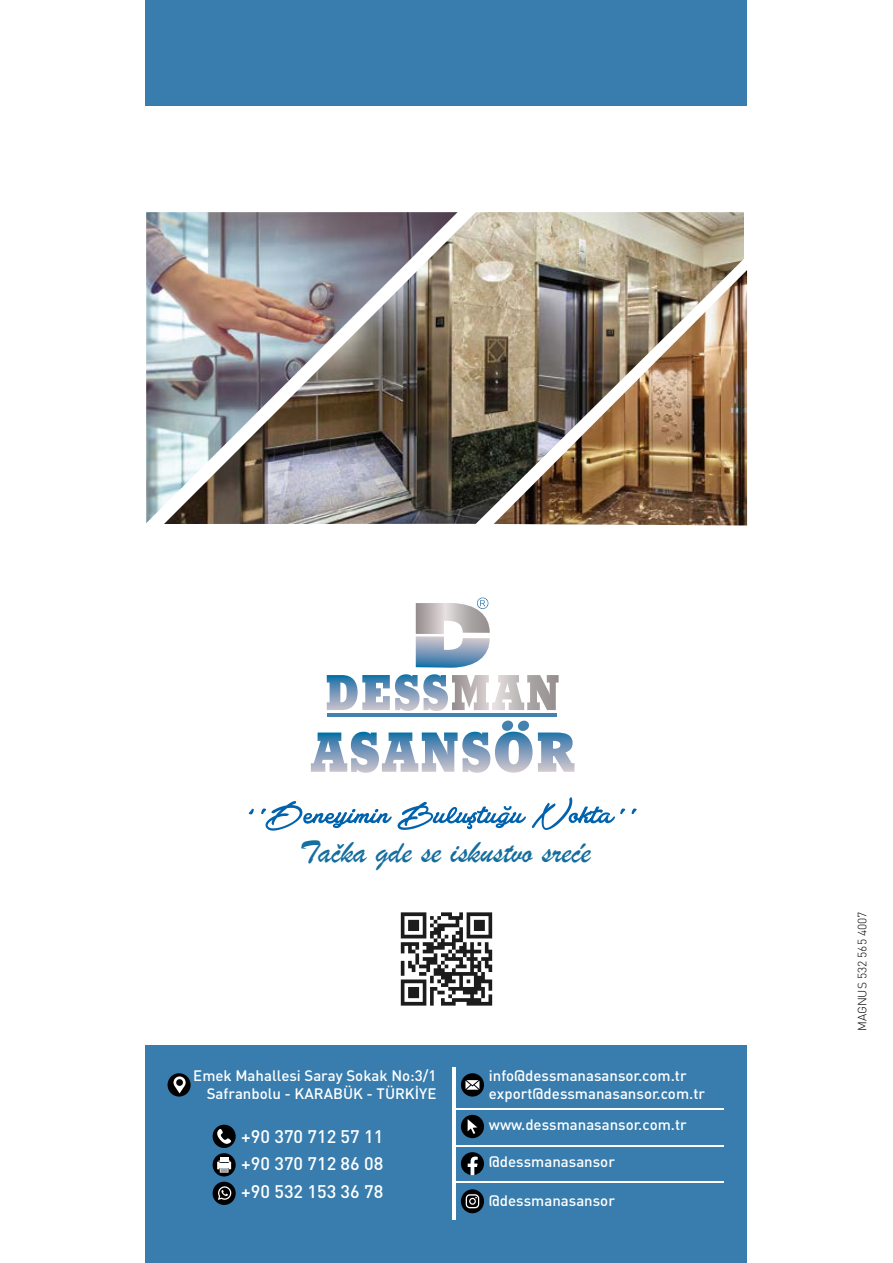
<style>
.page{position:relative;width:893px;height:1263px;background:#fff}
.page>*{position:absolute;margin:0;border:0;box-sizing:border-box;transform-origin:0 0}
.t1{font:33px "Brush Script";color:#166e9f}
.t2{font:18px/27.6px "DIN Medium Tr";color:#fff;text-align:justify}
.t3{font:15px/18px "DIN Medium Tr";color:#fff;text-align:right}
.t4{font:12px "DINT Light Tr";color:#000}
</style>
<div class="page">
<img style="left:164px;top:212px;width:580px;height:312px">
<img style="left:494px;top:270px;width:253px;height:255px">
<img style="left:146px;top:212px;width:312px;height:311px">
<svg style="left:327px;top:674px;width:232px;height:37px"></svg>
<svg style="left:311px;top:732px;width:263px;height:41px"></svg>
<hr style="left:327px;top:714px;width:229px;height:3px;background:#4381ae">
<div style="left:502px;top:720px;width:11px;height:11px;background:#4381ae;border-radius:50%"></div>
<div style="left:518px;top:721px;width:11px;height:10px;background:#4381ae;border-radius:50%"></div>
<svg style="left:416px;top:597px;width:74px;height:71px"></svg>
<svg style="left:249px;top:797px;width:388px;height:34px"></svg>
<div style="left:146px;top:0;width:601px;height:105px;background:#387dad"></div>
<div style="left:146px;top:1045px;width:601px;height:218px;background:#387dad"></div>
<div style="left:168px;top:1073px;width:23px;height:23px;background:#000;border-radius:50%"></div>
<svg style="left:173px;top:1076px;width:13px;height:17px"></svg>
<div style="left:461px;top:1115px;width:23px;height:23px;background:#000;border-radius:50%"></div>
<svg style="left:468px;top:1119px;width:9px;height:15px"></svg>
<hr style="left:453px;top:1067px;width:3px;height:153px;background:#fff">
<hr style="left:453px;top:1181px;width:271px;height:2px;background:#fff">
<hr style="left:453px;top:1108px;width:271px;height:2px;background:#fff">
<hr style="left:453px;top:1145px;width:271px;height:1px;background:#fff">
<svg style="left:461px;top:1152px;width:23px;height:23px"></svg>
<div style="left:213px;top:1182px;width:23px;height:23px;background:#000;border-radius:50%"></div>
<svg style="left:218px;top:1186px;width:13px;height:14px"></svg>
<svg style="left:461px;top:1189px;width:23px;height:24px"></svg>
<svg style="left:466px;top:1194px;width:13px;height:14px"></svg>
<div style="left:213px;top:1125px;width:23px;height:23px;background:#000;border-radius:50%"></div>
<svg style="left:217px;top:1129px;width:14px;height:15px"></svg>
<div style="left:461px;top:1073px;width:23px;height:23px;background:#000;border-radius:50%"></div>
<svg style="left:465px;top:1080px;width:14px;height:10px"></svg>
<svg style="left:213px;top:1153px;width:23px;height:23px"></svg>
<svg style="left:217px;top:1157px;width:14px;height:15px"></svg>
<svg style="left:400px;top:912px;width:93px;height:94px"></svg>
<svg style="left:401px;top:912px;width:91px;height:93px"></svg>
<h1 class="t1" style="left:300px;top:830px;width:293px">Tačka gde se iskustvo sreće</h1>
<p class="t3" style="left:193px;top:1066px;width:245px">Emek Mahallesi Saray Sokak No:3/1<br>Safranbolu - KARABÜK - TÜRKİYE</p>
<p class="t3" style="left:489px;top:1066px;width:218px;text-align:left">info@dessmanasansor.com.tr export@dessmanasansor.com.tr</p>
<p class="t3" style="left:489px;top:1115px;width:199px">www.dessmanasansor.com.tr</p>
<p class="t3" style="left:489px;top:1152px;width:128px">@dessmanasansor</p>
<p class="t3" style="left:489px;top:1190px;width:128px">@dessmanasansor</p>
<p class="t2" style="left:241px;top:1122px;width:144px">+90 370 712 57 11 +90 370 712 86 08 +90 532 153 36 78</p>
<p class="t4" style="left:855px;top:1031px;width:121px;rotate:-90deg">MAGNUS 532 565 4007</p>
</div>
